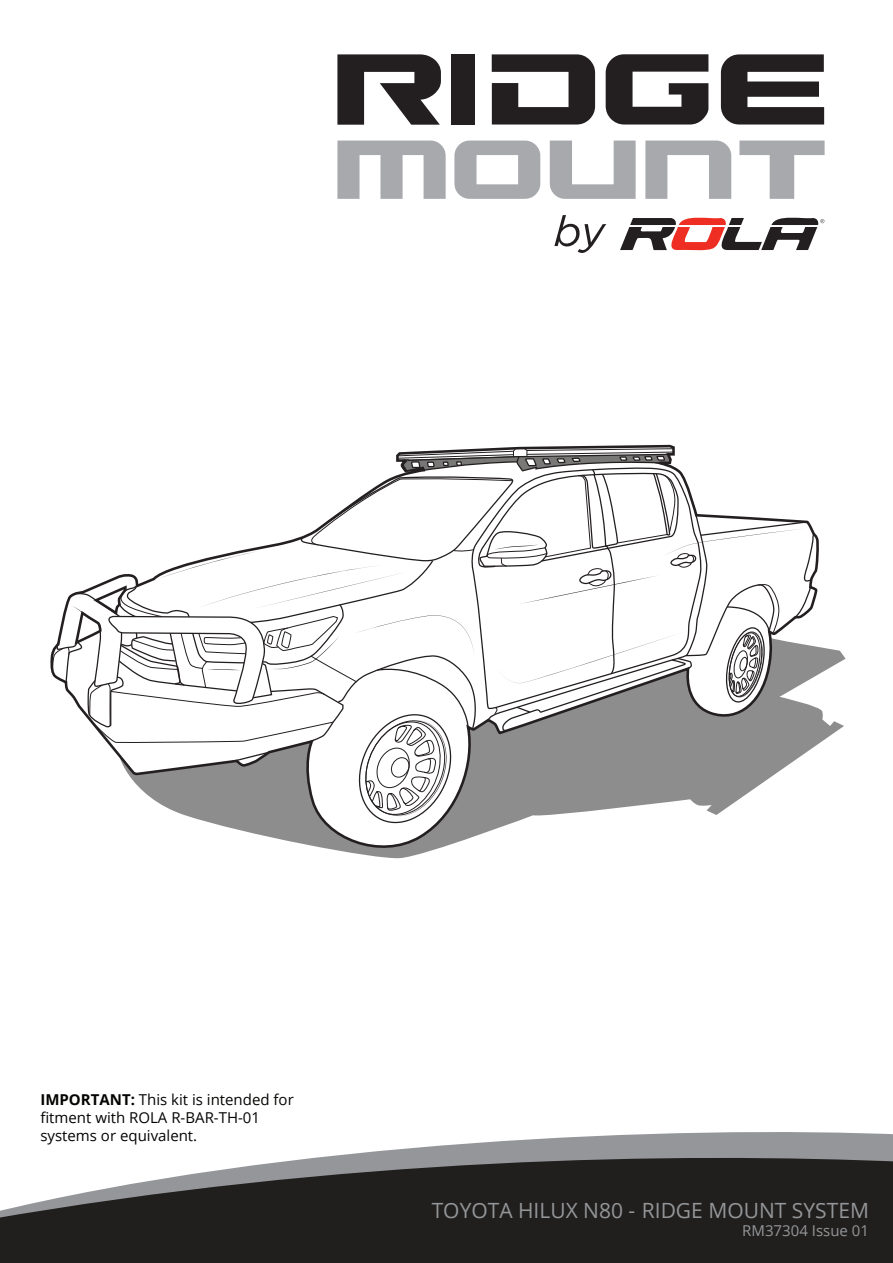
<style>
.page{position:relative;width:893px;height:1263px;background:#fff}
.page>*{position:absolute;margin:0;border:0;box-sizing:border-box;transform-origin:0 0}
.t1{font:21px "Open Sans";color:#939698}
.t2{font:15px/18px "Open Sans";color:#040503}
.t3{font:15px "Open Sans";color:#939698}
.s1{font-weight:700}
</style>
<div class="page">
<div style="left:0;top:1220px;width:893px;height:43px;background:#211e1e"></div>
<svg style="left:0;top:1132px;width:893px;height:88px;fill:#211e1e"></svg>
<svg style="left:337px;top:140px;width:203px;height:59px"></svg>
<svg style="left:550px;top:141px;width:86px;height:58px"></svg>
<svg style="left:645px;top:141px;width:86px;height:58px"></svg>
<svg style="left:739px;top:141px;width:86px;height:58px"></svg>
<svg style="left:620px;top:217px;width:205px;height:34px"></svg>
<svg style="left:554px;top:215px;width:52px;height:38px"></svg>
<svg style="left:721px;top:54px;width:103px;height:71px"></svg>
<svg style="left:337px;top:54px;width:258px;height:71px"></svg>
<div style="left:451px;top:54px;width:24px;height:71px;background:#231f20"></div>
<svg style="left:606px;top:54px;width:102px;height:71px"></svg>
<svg style="left:50px;top:444px;width:771px;height:415px"></svg>
<svg style="left:52px;top:447px;width:763px;height:376px"></svg>
<p class="t2" style="left:40px;top:1091px;width:255px"><span class="s1">IMPORTANT:</span> This kit is intended for fitment with ROLA R-BAR-TH-01 systems or equivalent.</p>
<h1 class="t1" style="left:432px;top:1196px;width:439px">TOYOTA HILUX N80 - RIDGE MOUNT SYSTEM</h1>
<p class="t3" style="left:742px;top:1220px;width:128px">RM37304 Issue 01</p>
</div>
